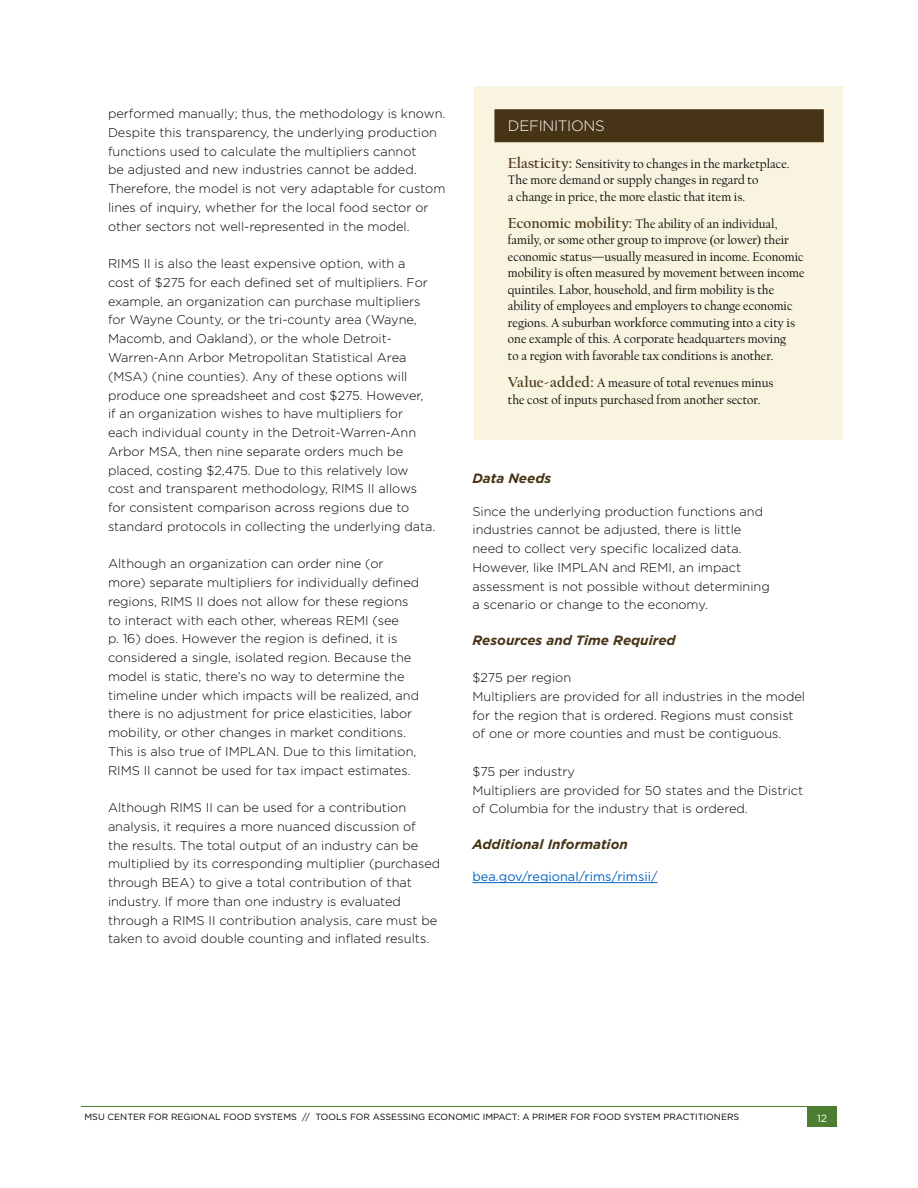
<style>
.page{position:relative;width:918px;height:1188px;background:#fff}
.page>*{position:absolute;margin:0;border:0;box-sizing:border-box;transform-origin:0 0}
.t1{font:300 15px "Gotham";letter-spacing:-.02em;color:#fff}
.t2{font:italic 700 13.5px "Gotham";color:#473316}
.t3{font:300 12.75px/18.8px "Gotham";color:#000}
.t4{font:12.75px/16.5px "Californian FB";color:#000}
.t5{font:12.75px "Gotham";color:#0563c1}
.t6{font:10.5px "Gotham";color:#fff}
.t7{font:9px "Gotham";color:#000}
.s1{font-weight:700;font-size:15px;color:#473316}
</style>
<div class="page">
<hr style="left:472px;top:882px;width:186px;height:1px;background:#0563c1">
<div style="left:474px;top:86px;width:369px;height:354px;background:#f8f4df"></div>
<div style="left:494px;top:109px;width:330px;height:33px;background:#473316"></div>
<hr style="left:81px;top:1106px;width:756px;height:1px;background:#4c7e31">
<div style="left:807px;top:1107px;width:30px;height:20px;background:#4c7e31"></div>
<p class="t3" style="left:108px;top:104px;width:339px">performed manually; thus, the methodology is known.<br>Despite this transparency, the underlying production functions used to calculate the multipliers cannot<br>be adjusted and new industries cannot be added.<br>Therefore, the model is not very adaptable for custom lines of inquiry, whether for the local food sector or other sectors not well-represented in the model.</p>
<p class="t3" style="left:108px;top:254px;width:329px">RIMS II is also the least expensive option, with a<br>cost of $275 for each defined set of multipliers. For example, an organization can purchase multipliers for Wayne County, or the tri-county area (Wayne, Macomb, and Oakland), or the whole Detroit-Warren-Ann Arbor Metropolitan Statistical Area (MSA) (nine counties). Any of these options will produce one spreadsheet and cost $275. However,<br>if an organization wishes to have multipliers for each individual county in the Detroit-Warren-Ann Arbor MSA, then nine separate orders much be placed, costing $2,475. Due to this relatively low cost and transparent methodology, RIMS II allows for consistent comparison across regions due to standard protocols in collecting the underlying data.</p>
<p class="t3" style="left:108px;top:554px;width:313px">Although an organization can order nine (or more) separate multipliers for individually defined regions, RIMS II does not allow for these regions to interact with each other, whereas REMI (see<br>p. 16) does. However the region is defined, it is considered a single, isolated region. Because the model is static, there’s no way to determine the timeline under which impacts will be realized, and there is no adjustment for price elasticities, labor mobility, or other changes in market conditions.<br>This is also true of IMPLAN. Due to this limitation, RIMS II cannot be used for tax impact estimates.</p>
<p class="t3" style="left:108px;top:798px;width:334px">Although RIMS II can be used for a contribution analysis, it requires a more nuanced discussion of<br>the results. The total output of an industry can be multiplied by its corresponding multiplier (purchased through BEA) to give a total contribution of that industry. If more than one industry is evaluated through a RIMS II contribution analysis, care must be taken to avoid double counting and inflated results.</p>
<p class="t1" style="left:508px;top:116px;width:98px">DEFINITIONS</p>
<p class="t4" style="left:508px;top:156px;width:283px"><span class="s1">Elasticity:</span> Sensitivity to changes in the marketplace.<br>The more demand or supply changes in regard to<br>a change in price, the more elastic that item is.</p>
<p class="t4" style="left:508px;top:216px;width:298px"><span class="s1">Economic mobility:</span> The ability of an individual, family, or some other group to improve (or lower) their economic status—usually measured in income. Economic mobility is often measured by movement between income quintiles. Labor, household, and firm mobility is the ability of employees and employers to change economic regions. A suburban workforce commuting into a city is one example of this. A corporate headquarters moving<br>to a region with favorable tax conditions is another.</p>
<p class="t4" style="left:508px;top:375px;width:267px"><span class="s1">Value-added:</span> A measure of total revenues minus the cost of inputs purchased from another sector.</p>
<p class="t2" style="left:472px;top:470px;width:80px">Data Needs</p>
<p class="t3" style="left:472px;top:501px;width:299px">Since the underlying production functions and industries cannot be adjusted, there is little need to collect very specific localized data.<br>However, like IMPLAN and REMI, an impact assessment is not possible without determining a scenario or change to the economy.</p>
<p class="t2" style="left:472px;top:631px;width:205px">Resources and Time Required</p>
<p class="t3" style="left:472px;top:668px;width:334px">$275 per region<br>Multipliers are provided for all industries in the model for the region that is ordered. Regions must consist of one or more counties and must be contiguous.</p>
<p class="t3" style="left:472px;top:762px;width:332px">$75 per industry<br>Multipliers are provided for 50 states and the District of Columbia for the industry that is ordered.</p>
<p class="t2" style="left:472px;top:835px;width:157px">Additional Information</p>
<p class="t5" style="left:472px;top:868px;width:187px">bea.gov/regional/rims/rimsii/</p>
<p class="t7" style="left:85px;top:1111px;width:656px">MSU CENTER FOR REGIONAL FOOD SYSTEMS // TOOLS FOR ASSESSING ECONOMIC IMPACT: A PRIMER FOR FOOD SYSTEM PRACTITIONERS</p>
<p class="t6" style="left:817px;top:1111px;width:12px">12</p>
</div>
